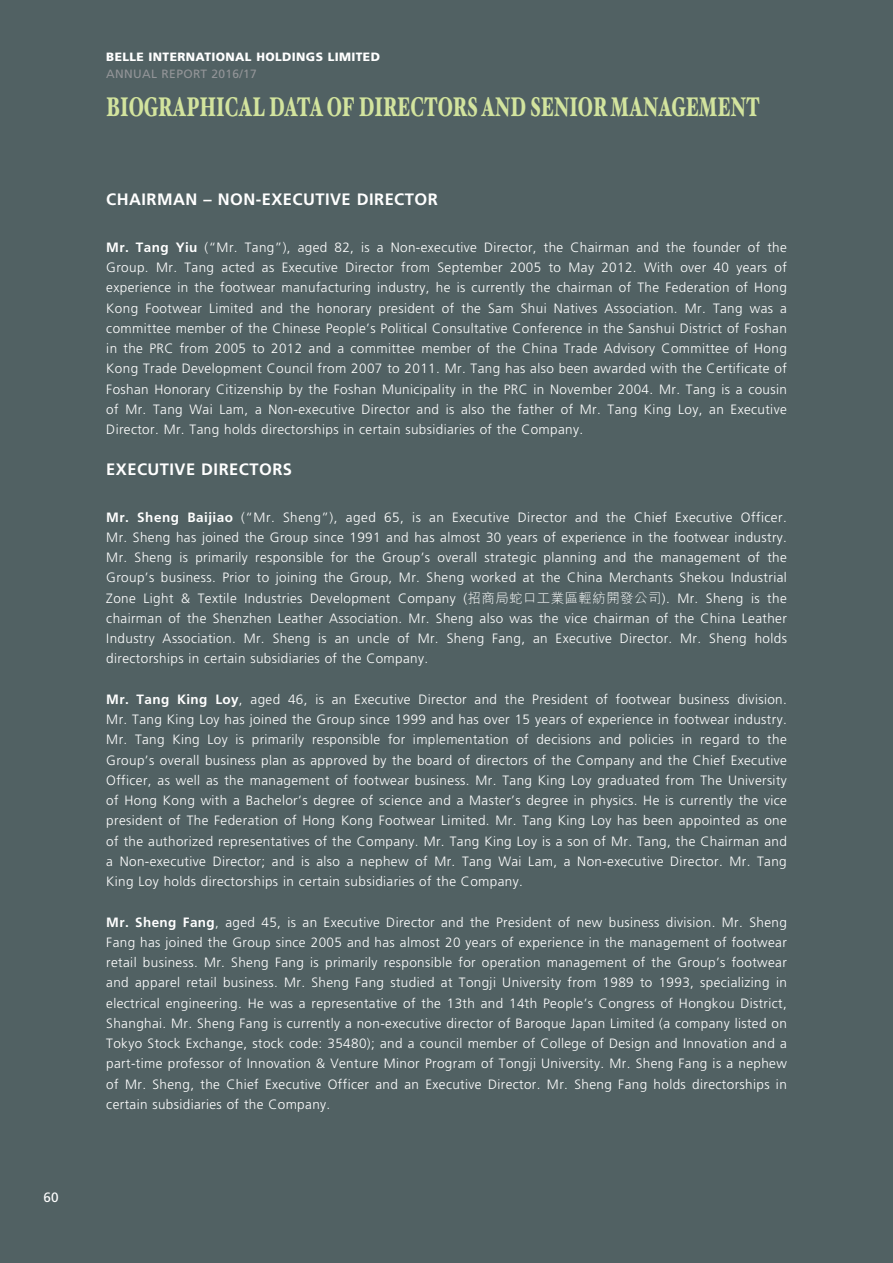
<style>
.page{position:relative;width:893px;height:1263px;background:#516163}
.page>*{position:absolute;margin:0;border:0;box-sizing:border-box;transform-origin:0 0}
.t1{font:27px "Hoefler Text Black Small Caps";letter-spacing:-.005em;color:#d3e49e;scale:.65 1}
.t2{font:700 16.5px "Frutiger LT Std";letter-spacing:.03em;color:#fff}
.t3{font:300 13.5px/20.2px "Frutiger LT Std";letter-spacing:.03em;color:#fff;text-align:justify}
.t4{font:13.5px "Frutiger LT Std";color:#fff}
.t5{font:900 12px "Frutiger LT Std";letter-spacing:.03em;color:#fff}
.t6{font:12px "Frutiger LT Std";letter-spacing:.03em;color:#939598}
.s1{font-weight:700}
.s2{font-family:"M Hei HK"}
</style>
<div class="page">
<p class="t4" style="left:43px;top:1189px;width:17px">60</p>
<p class="t5" style="left:106px;top:50px;width:275px">BELLE INTERNATIONAL HOLDINGS LIMITED</p>
<h1 class="t1" style="left:106px;top:90px;width:1006px">BIOGRAPHICAL DATA OF DIRECTORS AND SENIOR MANAGEMENT</h1>
<p class="t6" style="left:106px;top:67px;width:152px">ANNUAL REPORT 2016/17</p>
<p class="t2" style="left:106px;top:190px;width:333px">CHAIRMAN – NON-EXECUTIVE DIRECTOR</p>
<p class="t3" style="left:106px;top:237px;width:682px"><span class="s1">Mr. Tang Yiu</span> (“Mr. Tang”), aged 82, is a Non-executive Director, the Chairman and the founder of the Group. Mr. Tang acted as Executive Director from September 2005 to May 2012. With over 40 years of experience in the footwear manufacturing industry, he is currently the chairman of The Federation of Hong Kong Footwear Limited and the honorary president of the Sam Shui Natives Association. Mr. Tang was a committee member of the Chinese People’s Political Consultative Conference in the Sanshui District of Foshan in the PRC from 2005 to 2012 and a committee member of the China Trade Advisory Committee of Hong Kong Trade Development Council from 2007 to 2011. Mr. Tang has also been awarded with the Certificate of Foshan Honorary Citizenship by the Foshan Municipality in the PRC in November 2004. Mr. Tang is a cousin of Mr. Tang Wai Lam, a Non-executive Director and is also the father of Mr. Tang King Loy, an Executive Director. Mr. Tang holds directorships in certain subsidiaries of the Company.</p>
<p class="t2" style="left:106px;top:459px;width:187px">EXECUTIVE DIRECTORS</p>
<p class="t3" style="left:106px;top:507px;width:682px"><span class="s1">Mr. Sheng Baijiao</span> (“Mr. Sheng”), aged 65, is an Executive Director and the Chief Executive Officer.<br>Mr. Sheng has joined the Group since 1991 and has almost 30 years of experience in the footwear industry.<br>Mr. Sheng is primarily responsible for the Group’s overall strategic planning and the management of the Group’s business. Prior to joining the Group, Mr. Sheng worked at the China Merchants Shekou Industrial Zone Light &amp; Textile Industries Development Company (<span class="s2">招商局蛇口工業區輕紡開發公司</span>). Mr. Sheng is the chairman of the Shenzhen Leather Association. Mr. Sheng also was the vice chairman of the China Leather Industry Association. Mr. Sheng is an uncle of Mr. Sheng Fang, an Executive Director. Mr. Sheng holds directorships in certain subsidiaries of the Company.</p>
<p class="t3" style="left:106px;top:689px;width:682px"><span class="s1">Mr. Tang King Loy</span>, aged 46, is an Executive Director and the President of footwear business division.<br>Mr. Tang King Loy has joined the Group since 1999 and has over 15 years of experience in footwear industry.<br>Mr. Tang King Loy is primarily responsible for implementation of decisions and policies in regard to the Group’s overall business plan as approved by the board of directors of the Company and the Chief Executive Officer, as well as the management of footwear business. Mr. Tang King Loy graduated from The University of Hong Kong with a Bachelor’s degree of science and a Master’s degree in physics. He is currently the vice president of The Federation of Hong Kong Footwear Limited. Mr. Tang King Loy has been appointed as one of the authorized representatives of the Company. Mr. Tang King Loy is a son of Mr. Tang, the Chairman and a Non-executive Director; and is also a nephew of Mr. Tang Wai Lam, a Non-executive Director. Mr. Tang King Loy holds directorships in certain subsidiaries of the Company.</p>
<p class="t3" style="left:106px;top:912px;width:682px"><span class="s1">Mr. Sheng Fang</span>, aged 45, is an Executive Director and the President of new business division. Mr. Sheng Fang has joined the Group since 2005 and has almost 20 years of experience in the management of footwear retail business. Mr. Sheng Fang is primarily responsible for operation management of the Group’s footwear and apparel retail business. Mr. Sheng Fang studied at Tongji University from 1989 to 1993, specializing in electrical engineering. He was a representative of the 13th and 14th People’s Congress of Hongkou District, Shanghai. Mr. Sheng Fang is currently a non-executive director of Baroque Japan Limited (a company listed on Tokyo Stock Exchange, stock code: 35480); and a council member of College of Design and Innovation and a part-time professor of Innovation &amp; Venture Minor Program of Tongji University. Mr. Sheng Fang is a nephew of Mr. Sheng, the Chief Executive Officer and an Executive Director. Mr. Sheng Fang holds directorships in certain subsidiaries of the Company.</p>
</div>
